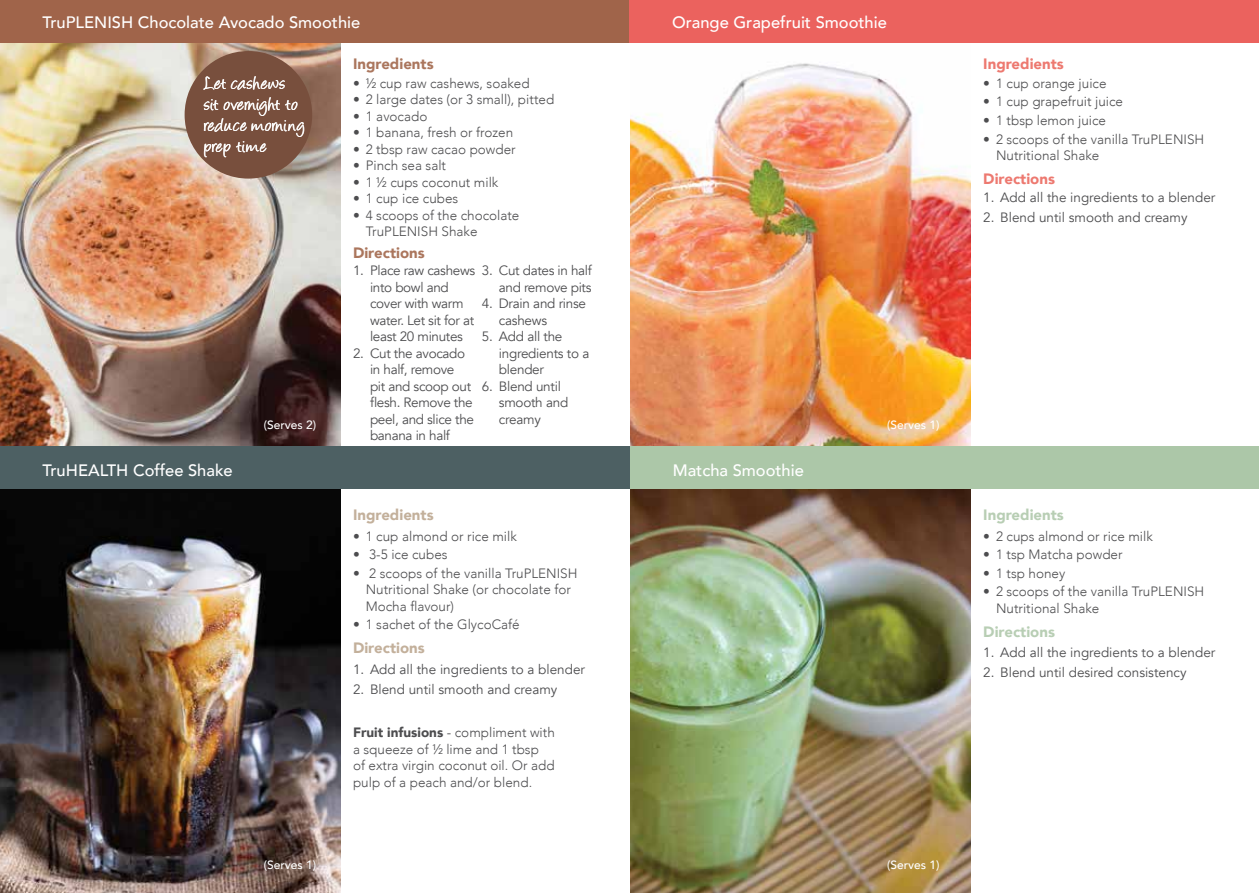
<style>
.page{position:relative;width:1259px;height:893px;background:#fff}
.page>*{position:absolute;margin:0;border:0;box-sizing:border-box;transform-origin:0 0}
.t1{font:21px/21px "Angelina";letter-spacing:.045em;color:#fff}
.t2{font:500 16.5px "Avenir";color:#fff}
.t3{font:900 15px "Avenir";color:#ed7970}
.t4{font:900 15px "Avenir";color:#c3b09b}
.t5{font:900 15px "Avenir";color:#b8ceb4}
.t6{font:900 15px "Avenir";color:#ab765d}
.t7{font:300 13.5px/16.5px "Avenir";color:#4d4d4f}
.t8{font:13.5px/16.5px "Avenir";letter-spacing:-.02em;color:#4d4d4f}
.t9{font:13.5px "Avenir";color:#4d4d4f}
.t10{font:500 12px "Avenir";color:#fff}
.s1{font-weight:900}
</style>
<div class="page">
<img style="left:0;top:43px;width:340px;height:403px">
<img style="left:630px;top:63px;width:340px;height:383px">
<img style="left:0;top:489px;width:340px;height:404px">
<img style="left:630px;top:489px;width:340px;height:404px">
<div style="left:0;top:446px;width:629px;height:43px;background:#4d6063"></div>
<div style="left:630px;top:446px;width:629px;height:43px;background:#acc7a8"></div>
<div style="left:0;top:0;width:630px;height:43px;background:#a0644a"></div>
<div style="left:629px;top:0;width:630px;height:43px;background:#eb625e"></div>
<div style="left:185px;top:51px;width:127px;height:128px;background:#784f3d;border-radius:50%"></div>
<p class="t2" style="left:43px;top:8px;width:319px">TruPLENISH Chocolate Avocado Smoothie</p>
<p class="t2" style="left:672px;top:8px;width:216px">Orange Grapefruit Smoothie</p>
<p class="t6" style="left:353px;top:51px;width:82px">Ingredients</p>
<p class="t7" style="left:353px;top:75px;width:178px">• ½ cup raw cashews, soaked</p>
<p class="t7" style="left:353px;top:91px;width:203px">• 2 large dates (or 3 small), pitted</p>
<p class="t7" style="left:353px;top:108px;width:76px">• 1 avocado</p>
<p class="t7" style="left:353px;top:124px;width:162px">• 1 banana, fresh or frozen</p>
<p class="t7" style="left:353px;top:141px;width:164px">• 2 tbsp raw cacao powder</p>
<p class="t7" style="left:353px;top:157px;width:95px">• Pinch sea salt</p>
<p class="t7" style="left:353px;top:174px;width:147px">• 1 ½ cups coconut milk</p>
<p class="t7" style="left:353px;top:190px;width:107px">• 1 cup ice cubes</p>
<p class="t7" style="left:366px;top:207px;width:155px;text-indent:-13px">• 4 scoops of the chocolate<br>TruPLENISH Shake</p>
<p class="t6" style="left:353px;top:240px;width:73px">Directions</p>
<p class="t8" style="left:370px;top:263px;width:107px;text-indent:-17px">1. Place raw cashews into bowl and cover with warm water. Let sit for at least 20 minutes</p>
<p class="t8" style="left:370px;top:345px;width:105px;text-indent:-17px">2. Cut the avocado in half, remove<br>pit and scoop out flesh. Remove the peel, and slice the banana in half</p>
<h1 class="t1" style="left:205px;top:75px;width:102px">Let cashews<br>sit overnight to reduce morning prep time</h1>
<p class="t8" style="left:482px;top:263px;width:111px;text-align:right">3. Cut dates in half and remove pits</p>
<p class="t8" style="left:499px;top:296px;width:89px;text-indent:-17px">4. Drain and rinse cashews</p>
<p class="t8" style="left:499px;top:329px;width:92px;text-indent:-17px">5. Add all the ingredients to a blender</p>
<p class="t8" style="left:499px;top:378px;width:71px;text-indent:-17px">6. Blend until smooth and creamy</p>
<p class="t10" style="left:264px;top:414px;width:54px">(Serves 2)</p>
<p class="t10" style="left:887px;top:414px;width:54px">(Serves 1)</p>
<p class="t2" style="left:43px;top:456px;width:192px">TruHEALTH Coffee Shake</p>
<p class="t2" style="left:673px;top:456px;width:133px">Matcha Smoothie</p>
<p class="t4" style="left:353px;top:502px;width:82px">Ingredients</p>
<p class="t7" style="left:353px;top:528px;width:165px">• 1 cup almond or rice milk</p>
<p class="t7" style="left:353px;top:546px;width:96px">• 3-5 ice cubes</p>
<p class="t7" style="left:366px;top:565px;width:213px;text-indent:-13px">• 2 scoops of the vanilla TruPLENISH<br>Nutritional Shake (or chocolate for<br>Mocha flavour)</p>
<p class="t7" style="left:353px;top:616px;width:168px">• 1 sachet of the GlycoCafé</p>
<p class="t4" style="left:353px;top:635px;width:73px">Directions</p>
<p class="t9" style="left:353px;top:661px;width:233px">1. Add all the ingredients to a blender</p>
<p class="t9" style="left:353px;top:681px;width:206px">2. Blend until smooth and creamy</p>
<p class="t7" style="left:353px;top:724px;width:203px"><span class="s1">Fruit infusions</span> - compliment with a squeeze of ½ lime and 1 tbsp<br>of extra virgin coconut oil. Or add pulp of a peach and/or blend.</p>
<p class="t10" style="left:264px;top:854px;width:54px">(Serves 1)</p>
<p class="t10" style="left:887px;top:854px;width:54px">(Serves 1)</p>
<p class="t3" style="left:983px;top:51px;width:82px">Ingredients</p>
<p class="t7" style="left:983px;top:75px;width:125px">• 1 cup orange juice</p>
<p class="t7" style="left:983px;top:93px;width:141px">• 1 cup grapefruit juice</p>
<p class="t7" style="left:983px;top:112px;width:124px">• 1 tbsp lemon juice</p>
<p class="t7" style="left:996px;top:131px;width:210px;text-indent:-13px">• 2 scoops of the vanilla TruPLENISH<br>Nutritional Shake</p>
<p class="t3" style="left:983px;top:166px;width:73px">Directions</p>
<p class="t9" style="left:983px;top:190px;width:233px">1. Add all the ingredients to a blender</p>
<p class="t9" style="left:983px;top:210px;width:206px">2. Blend until smooth and creamy</p>
<p class="t5" style="left:983px;top:502px;width:82px">Ingredients</p>
<p class="t7" style="left:983px;top:528px;width:171px">• 2 cups almond or rice milk</p>
<p class="t7" style="left:983px;top:546px;width:141px">• 1 tsp Matcha powder</p>
<p class="t7" style="left:983px;top:565px;width:84px">• 1 tsp honey</p>
<p class="t7" style="left:996px;top:583px;width:210px;text-indent:-13px">• 2 scoops of the vanilla TruPLENISH<br>Nutritional Shake</p>
<p class="t5" style="left:983px;top:619px;width:73px">Directions</p>
<p class="t9" style="left:983px;top:645px;width:233px">1. Add all the ingredients to a blender</p>
<p class="t9" style="left:983px;top:665px;width:205px">2. Blend until desired consistency</p>
</div>
